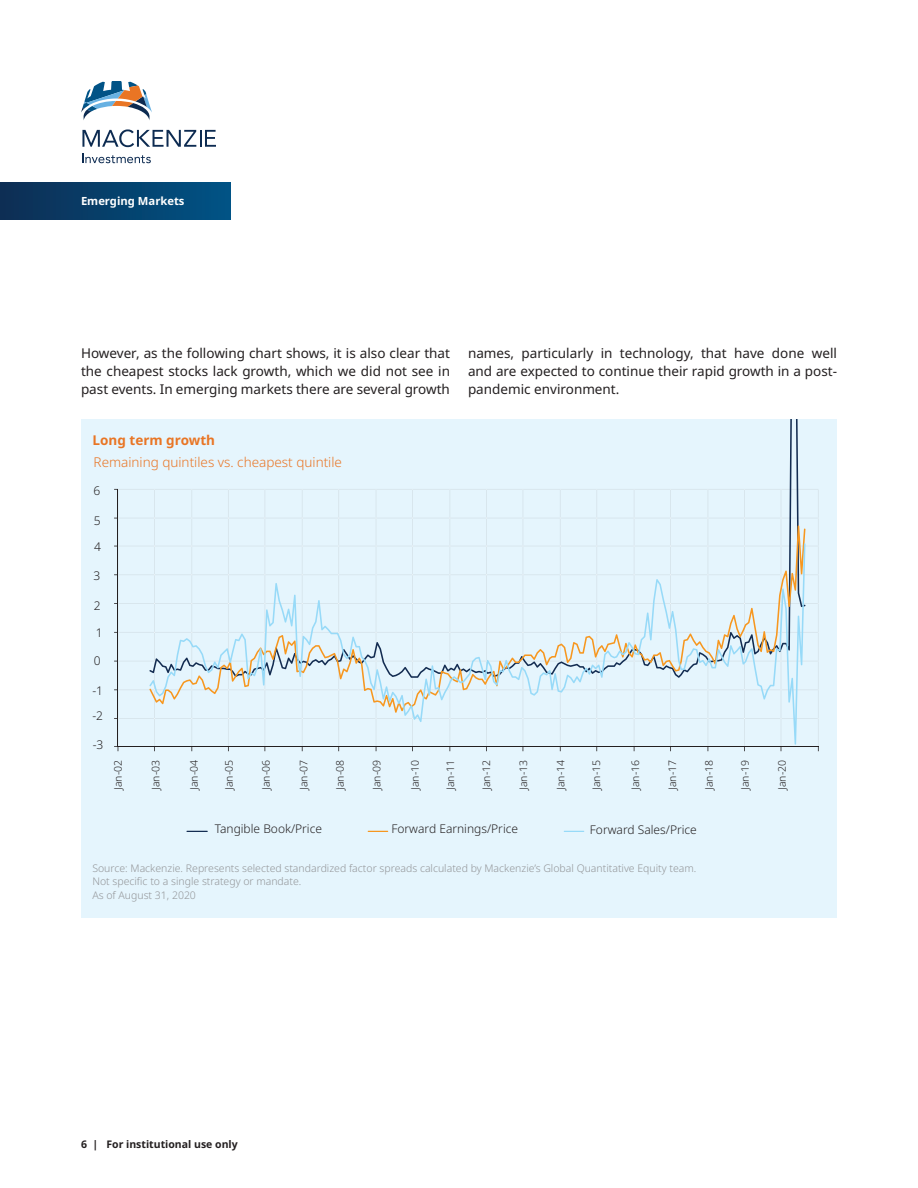
<style>
.page{position:relative;width:918px;height:1188px;background:#fff}
.page>*{position:absolute;margin:0;border:0;box-sizing:border-box;transform-origin:0 0}
.body{font:13.5px/18px "Noto Sans";color:#231f20;text-align:justify}
.body-2{font:300 13.5px "Noto Sans";color:#e97524}
.body-3{font:700 13.5px "Noto Sans";color:#e97524}
.Heading_for_diagrams{font:300 12px "Noto Sans";color:#231f20}
.t1{font:700 11.25px "Noto Sans";color:#fff}
.legal{font:300 10.5px "Noto Sans";color:#939598}
.Heading_for_diagrams-2{font:300 10.5px "Noto Sans";color:#231f20}
.t2{font:700 10.5px "Noto Sans";color:#231f20}
</style>
<div class="page">
<div style="left:81px;top:419px;width:756px;height:499px;background:#e5f5fd"></div>
<svg style="left:81px;top:81px;width:71px;height:39px"></svg>
<svg style="left:82px;top:129px;width:134px;height:18px"></svg>
<svg style="left:83px;top:154px;width:68px;height:9px"></svg>
<div style="left:0;top:183px;width:230px;height:37px;background:linear-gradient(to right,#0d2e53,#005385)"></div>
<svg style="left:186px;top:831px;width:22px;height:1px"></svg>
<svg style="left:368px;top:831px;width:20px;height:1px"></svg>
<svg style="left:564px;top:831px;width:20px;height:1px"></svg>
<hr style="left:118px;top:489px;width:1px;height:258px;background:#231f20">
<hr style="left:118px;top:746px;width:700px;height:1px;background:#231f20">
<svg style="left:114px;top:746px;width:5px;height:5px"></svg>
<svg style="left:149px;top:419px;width:657px;height:106px"></svg>
<svg style="left:149px;top:543px;width:656px;height:202px"></svg>
<p class="t1" style="left:81px;top:193px;width:105px">Emerging Markets</p>
<p class="body" style="left:81px;top:344px;width:371px">However, as the following chart shows, it is also clear that the cheapest stocks lack growth, which we did not see in past events. In emerging markets there are several growth</p>
<p class="body" style="left:468px;top:344px;width:371px">names, particularly in technology, that have done well and are expected to continue their rapid growth in a post&shy;pandemic environment.</p>
<p class="body-3" style="left:93px;top:430px;width:124px">Long term growth</p>
<p class="body-2" style="left:94px;top:452px;width:250px">Remaining quintiles vs. cheapest quintile</p>
<p class="Heading_for_diagrams" style="left:94px;top:482px;width:8px">6</p>
<p class="Heading_for_diagrams" style="left:94px;top:512px;width:8px">5</p>
<p class="Heading_for_diagrams" style="left:94px;top:538px;width:8px">4</p>
<p class="Heading_for_diagrams" style="left:94px;top:568px;width:8px">3</p>
<p class="Heading_for_diagrams" style="left:94px;top:597px;width:8px">2</p>
<p class="Heading_for_diagrams" style="left:96px;top:624px;width:8px">1</p>
<p class="Heading_for_diagrams" style="left:94px;top:652px;width:8px">0</p>
<p class="Heading_for_diagrams" style="left:92px;top:682px;width:12px">-1</p>
<p class="Heading_for_diagrams" style="left:92px;top:707px;width:12px">-2</p>
<p class="Heading_for_diagrams" style="left:93px;top:736px;width:12px">-3</p>
<p class="Heading_for_diagrams-2" style="left:111px;top:790px;width:31px;rotate:-90deg">Jan-02</p>
<p class="Heading_for_diagrams-2" style="left:148px;top:790px;width:31px;rotate:-90deg">Jan-03</p>
<p class="Heading_for_diagrams-2" style="left:187px;top:790px;width:31px;rotate:-90deg">Jan-04</p>
<p class="Heading_for_diagrams-2" style="left:222px;top:790px;width:31px;rotate:-90deg">Jan-05</p>
<p class="Heading_for_diagrams-2" style="left:259px;top:790px;width:31px;rotate:-90deg">Jan-06</p>
<p class="Heading_for_diagrams-2" style="left:296px;top:790px;width:31px;rotate:-90deg">Jan-07</p>
<p class="Heading_for_diagrams-2" style="left:333px;top:790px;width:31px;rotate:-90deg">Jan-08</p>
<p class="Heading_for_diagrams-2" style="left:369px;top:790px;width:31px;rotate:-90deg">Jan-09</p>
<p class="Heading_for_diagrams-2" style="left:408px;top:790px;width:31px;rotate:-90deg">Jan-10</p>
<p class="Heading_for_diagrams-2" style="left:443px;top:790px;width:31px;rotate:-90deg">Jan-11</p>
<p class="Heading_for_diagrams-2" style="left:479px;top:790px;width:31px;rotate:-90deg">Jan-12</p>
<p class="Heading_for_diagrams-2" style="left:516px;top:790px;width:31px;rotate:-90deg">Jan-13</p>
<p class="Heading_for_diagrams-2" style="left:553px;top:790px;width:31px;rotate:-90deg">Jan-14</p>
<p class="Heading_for_diagrams-2" style="left:589px;top:790px;width:31px;rotate:-90deg">Jan-15</p>
<p class="Heading_for_diagrams-2" style="left:628px;top:790px;width:31px;rotate:-90deg">Jan-16</p>
<p class="Heading_for_diagrams-2" style="left:665px;top:790px;width:31px;rotate:-90deg">Jan-17</p>
<p class="Heading_for_diagrams-2" style="left:702px;top:790px;width:31px;rotate:-90deg">Jan-18</p>
<p class="Heading_for_diagrams-2" style="left:738px;top:790px;width:31px;rotate:-90deg">Jan-19</p>
<p class="Heading_for_diagrams-2" style="left:775px;top:790px;width:31px;rotate:-90deg">Jan-20</p>
<p class="Heading_for_diagrams" style="left:215px;top:821px;width:109px">Tangible Book/Price</p>
<p class="Heading_for_diagrams" style="left:391px;top:820px;width:128px">Forward Earnings/Price</p>
<p class="Heading_for_diagrams" style="left:590px;top:821px;width:109px">Forward Sales/Price</p>
<p class="legal" style="left:92px;top:861px;width:606px">Source: Mackenzie. Represents selected standardized factor spreads calculated by Mackenzie’s Global Quantitative Equity team.</p>
<p class="legal" style="left:92px;top:874px;width:211px">Not specific to a single strategy or mandate.</p>
<p class="legal" style="left:92px;top:888px;width:105px">As of August 31, 2020</p>
<p class="t2" style="left:81px;top:1136px;width:158px">6 | For institutional use only</p>
</div>
